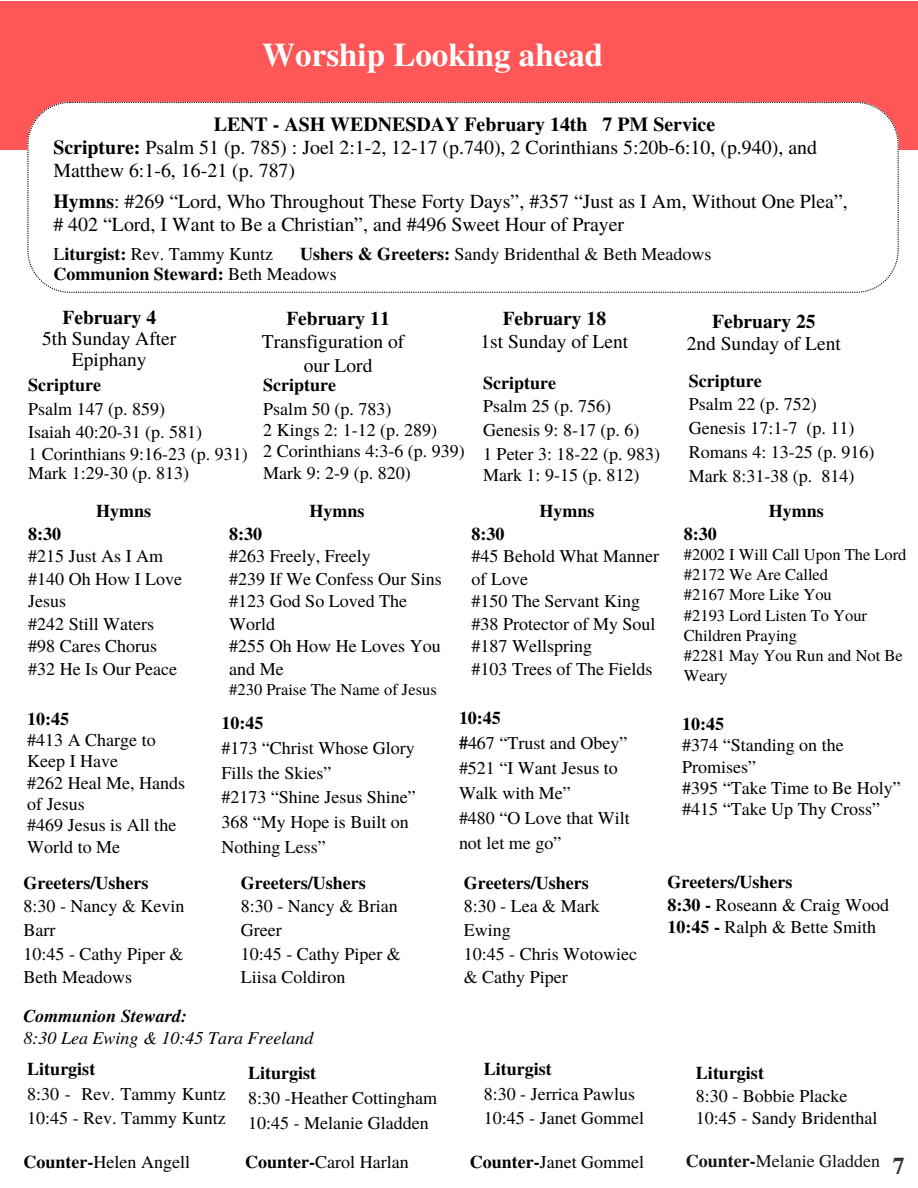
<style>
.page{position:relative;width:918px;height:1188px;background:#fff}
.page>*{position:absolute;margin:0;border:0;box-sizing:border-box;transform-origin:0 0}
.t1{font:700 33px "Te X Gyre Termes";color:#fff}
.t2{font:700 24px "Te X Gyre Termes";color:#3a322b}
.t3{font:19.95px/23.1px "Te X Gyre Termes";color:#000}
.t4{font:19.5px/21.3px "Te X Gyre Termes";color:#000;text-align:center}
.t5{font:18px/22.5px "Te X Gyre Termes";color:#000}
.t6{font:italic 18px/22.5px "Te X Gyre Termes";color:#000}
.t7{font:700 18px "Te X Gyre Termes";color:#000}
.t8{font:18px "Te X Gyre Termes";color:#131313}
.t9{font:16.5px/20.2px "Te X Gyre Termes";color:#000}
.s1{font-weight:700}
</style>
<div class="page">
<div style="left:0;top:2px;width:918px;height:148px;background:#ff5757"></div>
<svg style="left:27px;top:102px;width:872px;height:191px"></svg>
<h1 class="t1" style="left:262px;top:29px;width:343px">Worship Looking ahead</h1>
<h2 class="t3" style="left:53px;top:112px;width:765px;text-indent:160px"><span class="s1">LENT - ASH WEDNESDAY February 14th 7 PM Service<br>Scripture:</span> Psalm 51 (p. 785) : Joel 2:1-2, 12-17 (p.740), 2 Corinthians 5:20b-6:10, (p.940), and<br>Matthew 6:1-6, 16-21 (p. 787)</h2>
<h2 class="t3" style="left:53px;top:189px;width:796px"><span class="s1">Hymns</span>: #269 “Lord, Who Throughout These Forty Days”, #357 “Just as I Am, Without One Plea”, # 402 “Lord, I Want to Be a Christian”, and #496 Sweet Hour of Prayer</h2>
<h2 class="t5" style="left:53px;top:241px;width:221px">L<span class="s1">iturgist:</span> Rev. Tammy Kuntz</h2>
<h2 class="t5" style="left:53px;top:242px;width:660px;line-height:20.7px;text-indent:247px"><span class="s1">Ushers &amp; Greeters:</span> Sandy Bridenthal &amp; Beth Meadows<br><span class="s1">Communion Steward:</span> Beth Meadows</h2>
<h2 class="t4" style="left:42px;top:306px;width:136px"><span class="s1">February 4<br></span>5th Sunday After<br>Epiphany</h2>
<h2 class="t4" style="left:262px;top:305px;width:144px;line-height:23.7px"><span class="s1">February 11<br></span>Transfiguration of our Lord</h2>
<h2 class="t4" style="left:480px;top:305px;width:149px;line-height:23.7px"><span class="s1">February 18<br></span>1st Sunday of Lent</h2>
<h2 class="t4" style="left:687px;top:310px;width:156px"><span class="s1">February 25<br></span>2nd Sunday of Lent</h2>
<p class="t5" style="left:689px;top:368px;width:187px;line-height:23.9px"><span class="s1">Scripture<br></span>Psalm 22 (p. 752)<br>Genesis 17:1-7 (p. 11)<br>Romans 4: 13-25 (p. 916)<br>Mark 8:31-38 (p. 814)</p>
<p class="t5" style="left:483px;top:370px;width:178px;line-height:23.7px"><span class="s1">Scripture<br></span>Psalm 25 (p. 756)<br>Genesis 9: 8-17 (p. 6)<br>1 Peter 3: 18-22 (p. 983)</p>
<p class="t5" style="left:483px;top:463px;width:158px">Mark 1: 9-15 (p. 812)</p>
<p class="t5" style="left:28px;top:372px;width:175px;line-height:23.7px"><span class="s1">Scripture<br></span>Psalm 147 (p. 859)<br>Isaiah 40:20-31 (p. 581)</p>
<p class="t5" style="left:28px;top:443px;width:221px;line-height:19.2px">1 Corinthians 9:16-23 (p. 931)<br>Mark 1:29-30 (p. 813)</p>
<p class="t5" style="left:263px;top:372px;width:130px;line-height:23.7px"><span class="s1">Scripture<br></span>Psalm 50 (p. 783)</p>
<p class="t5" style="left:263px;top:418px;width:203px;line-height:21.3px">2 Kings 2: 1-12 (p. 289)<br>2 Corinthians 4:3-6 (p. 939)<br>Mark 9: 2-9 (p. 820)</p>
<h2 class="t7" style="left:96px;top:497px;width:57px">Hymns</h2>
<h2 class="t5" style="left:28px;top:521px;width:155px"><span class="s1">8:30<br></span>#215 Just As I Am #140 Oh How I Love<br>Jesus<br>#242 Still Waters #98 Cares Chorus #32 He Is Our Peace</h2>
<h2 class="t7" style="left:310px;top:497px;width:57px">Hymns</h2>
<h2 class="t5" style="left:229px;top:521px;width:214px"><span class="s1">8:30<br></span>#263 Freely, Freely<br>#239 If We Confess Our Sins #123 God So Loved The<br>World<br>#255 Oh How He Loves You and Me</h2>
<h2 class="t9" style="left:229px;top:678px;width:209px">#230 Praise The Name of Jesus</h2>
<h2 class="t7" style="left:540px;top:497px;width:57px">Hymns</h2>
<h2 class="t5" style="left:472px;top:521px;width:189px"><span class="s1">8:30<br></span>#45 Behold What Manner of Love<br>#150 The Servant King #38 Protector of My Soul #187 Wellspring<br>#103 Trees of The Fields</h2>
<h2 class="t7" style="left:769px;top:497px;width:57px">Hymns</h2>
<h2 class="t7" style="left:684px;top:519px;width:34px">8:30</h2>
<h2 class="t9" style="left:684px;top:543px;width:224px">#2002 I Will Call Upon The Lord</h2>
<h2 class="t9" style="left:684px;top:563px;width:146px">#2172 We Are Called</h2>
<h2 class="t9" style="left:684px;top:584px;width:149px">#2167 More Like You</h2>
<h2 class="t9" style="left:684px;top:604px;width:185px">#2193 Lord Listen To Your<br>Children Praying</h2>
<p class="t9" style="left:684px;top:644px;width:220px">#2281 May You Run and Not Be<br>Weary</p>
<h2 class="t5" style="left:459px;top:705px;width:172px;line-height:25px"><span class="s1">10:45<br>#</span>467 “Trust and Obey” #521 “I Want Jesus to<br>Walk with Me”<br>#480 “O Love that Wilt not let me go”</h2>
<h2 class="t5" style="left:464px;top:870px;width:175px;line-height:23.7px"><span class="s1">Greeters/Ushers<br></span>8:30 - Lea &amp; Mark<br>Ewing<br>10:45 - Chris Wotowiec &amp; Cathy Piper</h2>
<p class="t5" style="left:27px;top:707px;width:159px;line-height:21.3px"><span class="s1">10:45<br></span>#413 A Charge to<br>Keep I Have<br>#262 Heal Me, Hands of Jesus<br>#469 Jesus is All the<br>World to Me</p>
<p class="t5" style="left:221px;top:710px;width:196px;line-height:24.8px"><span class="s1">10:45<br></span>#173 “Christ Whose Glory<br>Fills the Skies”<br>#2173 “Shine Jesus Shine”<br>368 “My Hope is Built on<br>Nothing Less”</p>
<h2 class="t5" style="left:682px;top:712px;width:220px;line-height:21.3px"><span class="s1">10:45<br></span>#374 “Standing on the<br>Promises”<br>#395 “Take Time to Be Holy” #415 “Take Up Thy Cross”</h2>
<h2 class="t5" style="left:24px;top:870px;width:162px;line-height:23.7px"><span class="s1">Greeters/Ushers<br></span>8:30 - Nancy &amp; Kevin<br>Barr<br>10:45 - Cathy Piper &amp;<br>Beth Meadows</h2>
<h2 class="t5" style="left:241px;top:870px;width:162px;line-height:23.7px"><span class="s1">Greeters/Ushers<br></span>8:30 - Nancy &amp; Brian<br>Greer<br>10:45 - Cathy Piper &amp;<br>Liisa Coldiron</h2>
<h2 class="t5" style="left:668px;top:870px;width:223px"><span class="s1">Greeters/Ushers<br>8:30 -</span> Roseann &amp; Craig Wood<br><span class="s1">10:45 -</span> Ralph &amp; Bette Smith</h2>
<p class="t6" style="left:24px;top:1003px;width:291px"><span class="s1">Communion Steward:<br></span>8:30 Lea Ewing &amp; 10:45 Tara Freeland</p>
<h2 class="t5" style="left:27px;top:1055px;width:200px;line-height:24.8px"><span class="s1">Liturgist<br></span>8:30 - Rev. Tammy Kuntz<br>10:45 - Rev. Tammy Kuntz</h2>
<h2 class="t5" style="left:248px;top:1060px;width:190px;line-height:24.8px"><span class="s1">Liturgist<br></span>8:30 -Heather Cottingham<br>10:45 - Melanie Gladden</h2>
<h2 class="t5" style="left:484px;top:1055px;width:162px;line-height:24.8px"><span class="s1">Liturgist<br></span>8:30 - Jerrica Pawlus<br>10:45 - Janet Gommel</h2>
<h2 class="t5" style="left:696px;top:1061px;width:183px"><span class="s1">Liturgist<br></span>8:30 - Bobbie Placke<br>10:45 - Sandy Bridenthal</h2>
<h2 class="t5" style="left:24px;top:1150px;width:168px"><span class="s1">Counter-</span>Helen Angell</h2>
<h2 class="t5" style="left:245px;top:1150px;width:165px"><span class="s1">Counter-</span>Carol Harlan</h2>
<h2 class="t5" style="left:470px;top:1150px;width:176px"><span class="s1">Counter-</span>Janet Gommel</h2>
<h2 class="t8" style="left:686px;top:1148px;width:196px"><span class="s1">Counter-</span>Melanie Gladden</h2>
<h2 class="t2" style="left:893px;top:1147px;width:13px">7</h2>
</div>
